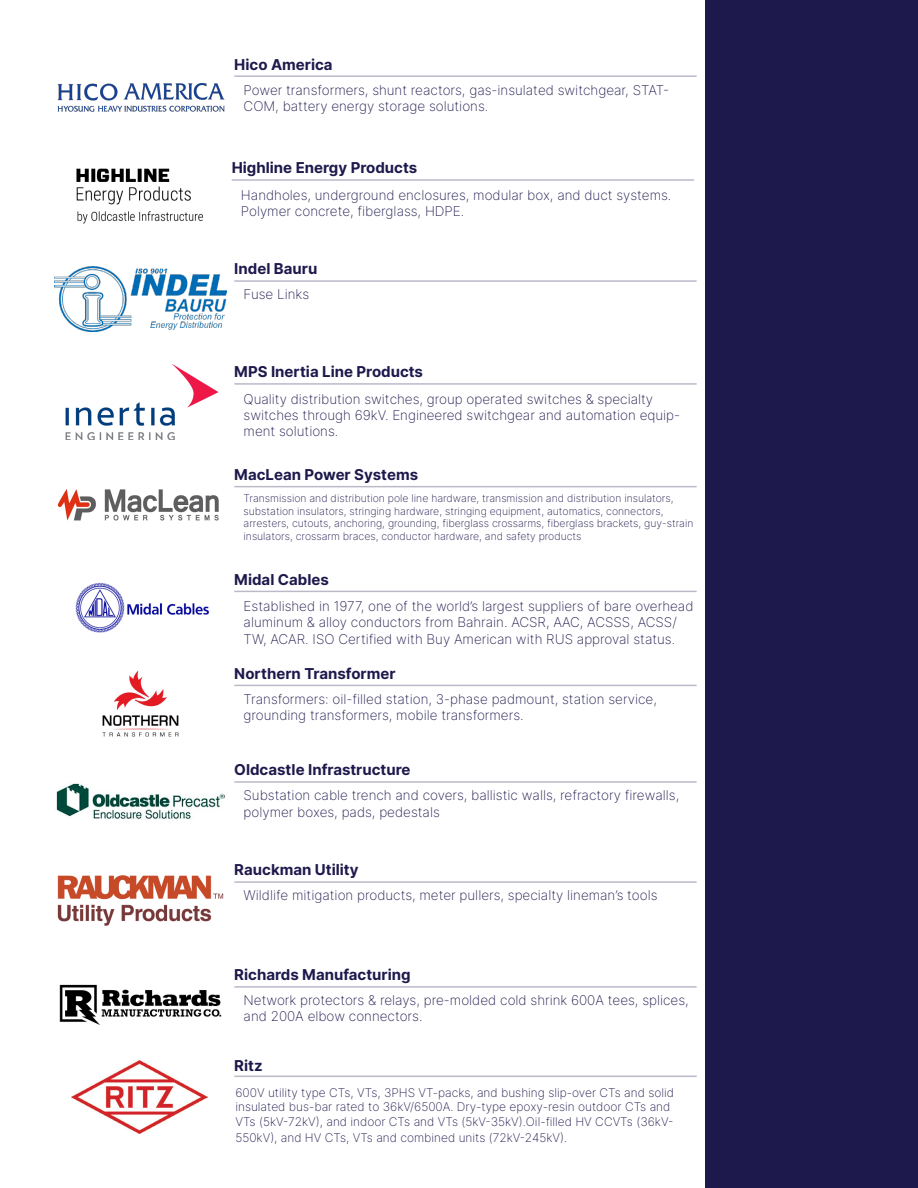
<style>
.page{position:relative;width:918px;height:1188px;background:#fff}
.page>*{position:absolute;margin:0;border:0;box-sizing:border-box;transform-origin:0 0}
.t1{font:700 15px "Inter";color:#1d194c}
.t2{font:700 15px "Inter";color:#1f1a4d}
.t3{font:200 13.5px/16.2px "Inter";color:#1d194c}
.t4{font:200 13.5px "Inter";color:#1f1a4d}
.t5{font:200 12px/14.4px "Inter";color:#1d194c}
.t6{font:200 10.5px/12.6px "Inter";color:#1d194c}
</style>
<div class="page">
<div style="left:706px;top:0;width:212px;height:1188px;background:#1d194c"></div>
<hr style="left:234px;top:781px;width:463px;height:2px;background:#babac9">
<img style="left:56px;top:783px;width:169px;height:37px">
<hr style="left:234px;top:881px;width:463px;height:2px;background:#babac9">
<img style="left:57px;top:875px;width:167px;height:51px">
<hr style="left:234px;top:685px;width:463px;height:1px;background:#babac9">
<img style="left:102px;top:670px;width:77px;height:67px">
<hr style="left:234px;top:486px;width:463px;height:1px;background:#babac9">
<img style="left:57px;top:489px;width:162px;height:32px">
<hr style="left:234px;top:591px;width:463px;height:1px;background:#babac9">
<img style="left:75px;top:582px;width:135px;height:51px">
<hr style="left:234px;top:986px;width:463px;height:2px;background:#babac9">
<img style="left:59px;top:984px;width:163px;height:41px">
<hr style="left:234px;top:383px;width:463px;height:2px;background:#babac9">
<img style="left:65px;top:364px;width:154px;height:76px">
<hr style="left:234px;top:280px;width:463px;height:2px;background:#babac9">
<img style="left:54px;top:267px;width:173px;height:65px">
<hr style="left:234px;top:1076px;width:463px;height:1px;background:#babac9">
<img style="left:72px;top:1060px;width:135px;height:74px">
<hr style="left:234px;top:75px;width:463px;height:2px;background:#babac9">
<img style="left:57px;top:83px;width:168px;height:29px">
<hr style="left:232px;top:179px;width:462px;height:2px;background:#babac9">
<img style="left:76px;top:168px;width:128px;height:56px">
<p class="t1" style="left:234px;top:54px;width:100px">Hico America</p>
<p class="t3" style="left:244px;top:82px;width:427px">Power transformers, shunt reactors, gas-insulated switchgear, STAT-<br>COM, battery energy storage solutions.</p>
<p class="t1" style="left:232px;top:157px;width:187px">Highline Energy Products</p>
<p class="t3" style="left:241px;top:187px;width:432px">Handholes, underground enclosures, modular box, and duct systems.<br>Polymer concrete, fiberglass, HDPE.</p>
<p class="t1" style="left:234px;top:258px;width:85px">Indel Bauru</p>
<p class="t3" style="left:244px;top:286px;width:67px">Fuse Links</p>
<p class="t1" style="left:234px;top:361px;width:190px">MPS Inertia Line Products</p>
<p class="t3" style="left:244px;top:390px;width:438px">Quality distribution switches, group operated switches &amp; specialty switches through 69kV. Engineered switchgear and automation equip&shy;ment solutions.</p>
<p class="t1" style="left:234px;top:463px;width:185px">MacLean Power Systems</p>
<p class="t6" style="left:244px;top:492px;width:451px">Transmission and distribution pole line hardware, transmission and distribution insulators, substation insulators, stringing hardware, stringing equipment, automatics, connectors, arresters, cutouts, anchoring, grounding, fiberglass crossarms, fiberglass brackets, guy-strain insulators, crossarm braces, conductor hardware, and safety products</p>
<p class="t1" style="left:234px;top:568px;width:96px">Midal Cables</p>
<p class="t3" style="left:244px;top:598px;width:451px">Established in 1977, one of the world’s largest suppliers of bare overhead aluminum &amp; alloy conductors from Bahrain. ACSR, AAC, ACSSS, ACSS/<br>TW, ACAR. ISO Certified with Buy American with RUS approval status.</p>
<p class="t1" style="left:234px;top:662px;width:163px">Northern Transformer</p>
<p class="t3" style="left:244px;top:690px;width:415px">Transformers: oil-filled station, 3-phase padmount, station service, grounding transformers, mobile transformers.</p>
<p class="t1" style="left:234px;top:759px;width:178px">Oldcastle Infrastructure</p>
<p class="t3" style="left:244px;top:787px;width:437px">Substation cable trench and covers, ballistic walls, refractory firewalls, polymer boxes, pads, pedestals</p>
<p class="t2" style="left:234px;top:859px;width:126px">Rauckman Utility</p>
<p class="t4" style="left:244px;top:886px;width:415px">Wildlife mitigation products, meter pullers, specialty lineman’s tools</p>
<p class="t1" style="left:234px;top:964px;width:178px">Richards Manufacturing</p>
<p class="t3" style="left:244px;top:992px;width:447px">Network protectors &amp; relays, pre-molded cold shrink 600A tees, splices, and 200A elbow connectors.</p>
<p class="t1" style="left:234px;top:1054px;width:30px">Ritz</p>
<p class="t5" style="left:235px;top:1085px;width:440px">600V utility type CTs, VTs, 3PHS VT-packs, and bushing slip-over CTs and solid insulated bus-bar rated to 36kV/6500A. Dry-type epoxy-resin outdoor CTs and<br>VTs (5kV-72kV), and indoor CTs and VTs (5kV-35kV).Oil-filled HV CCVTs (36kV-</p>
<p class="t5" style="left:235px;top:1130px;width:333px">550kV), and HV CTs, VTs and combined units (72kV-245kV).</p>
</div>
